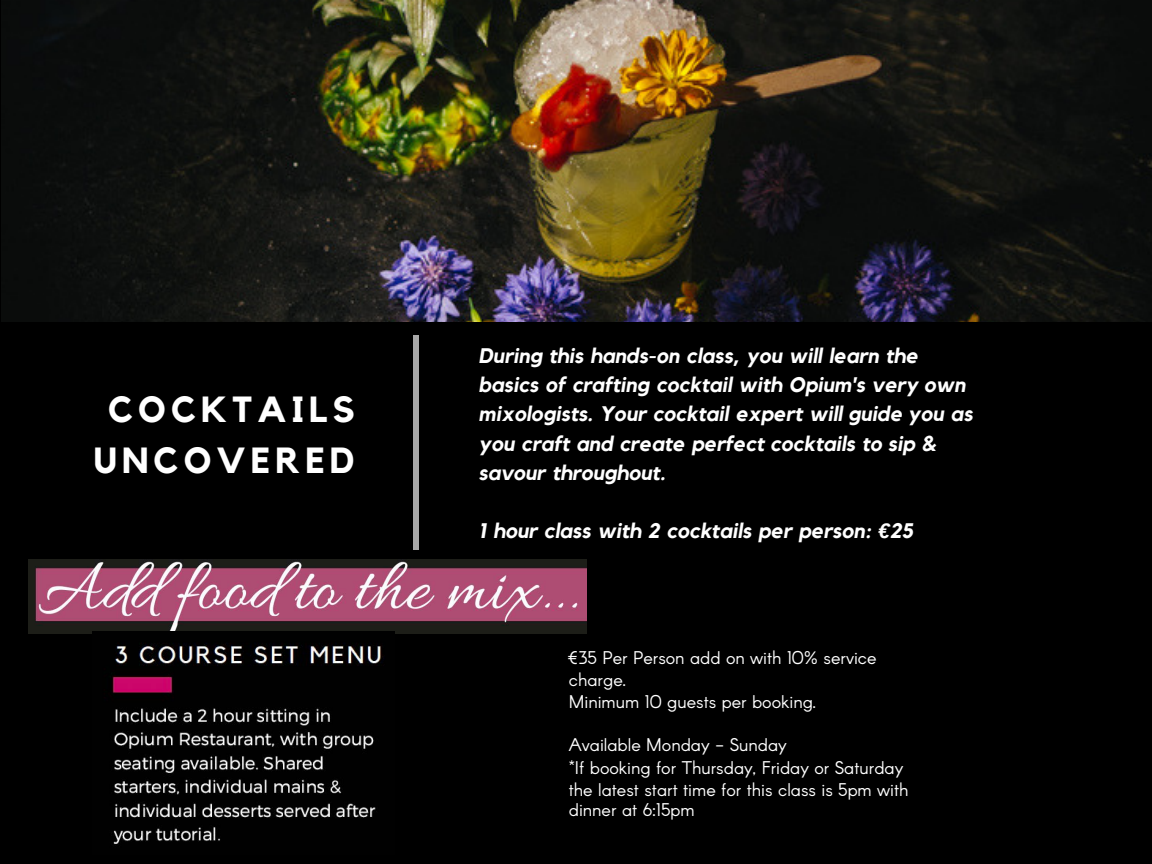
<style>
.page{position:relative;width:1152px;height:864px;background:#000}
.page>*{position:absolute;margin:0;border:0;box-sizing:border-box;transform-origin:0 0}
.t1{font:700 36.15px/50.7px "Kollektif";letter-spacing:.14em;color:#fff;text-align:center}
.t2{font:italic 700 21px/29.4px "Kollektif";color:#fff}
.t3{font:18px/21.6px "Arcon";color:#fff}
.s1{font-family:"Liberation Sans"}
</style>
<div class="page">
<div style="left:413px;top:335px;width:6px;height:215px;background:#a8a8a8"></div>
<img style="left:2px;top:0;width:1150px;height:321px">
<img style="left:29px;top:559px;width:557px;height:75px">
<img style="left:92px;top:632px;width:302px;height:212px">
<h1 class="t1" style="left:94px;top:386px;width:262px">COCK T A I L S<br>U NCOV E R E D</h1>
<p class="t2" style="left:479px;top:341px;width:495px">During this hands-on class, you will learn the basics of crafting cocktail with Opium's very own mixologists. Your cocktail expert will guide you as you craft and create perfect cocktails to sip &amp; savour throughout.</p>
<p class="t2" style="left:479px;top:517px;width:436px">1 hour class with 2 cocktails per person: <span class="s1">€</span>25</p>
<p class="t3" style="left:569px;top:649px;width:309px">€35 Per Person add on with 10% service charge.<br>Minimum 10 guests per booking.</p>
<p class="t3" style="left:569px;top:734px;width:336px;line-height:23.4px">Available Monday - Sunday<br>*If booking for Thursday, Friday or Saturday</p>
<p class="t3" style="left:569px;top:781px;width:341px;line-height:19.8px">the latest start time for this class is 5pm with dinner at 6:15pm</p>
</div>
